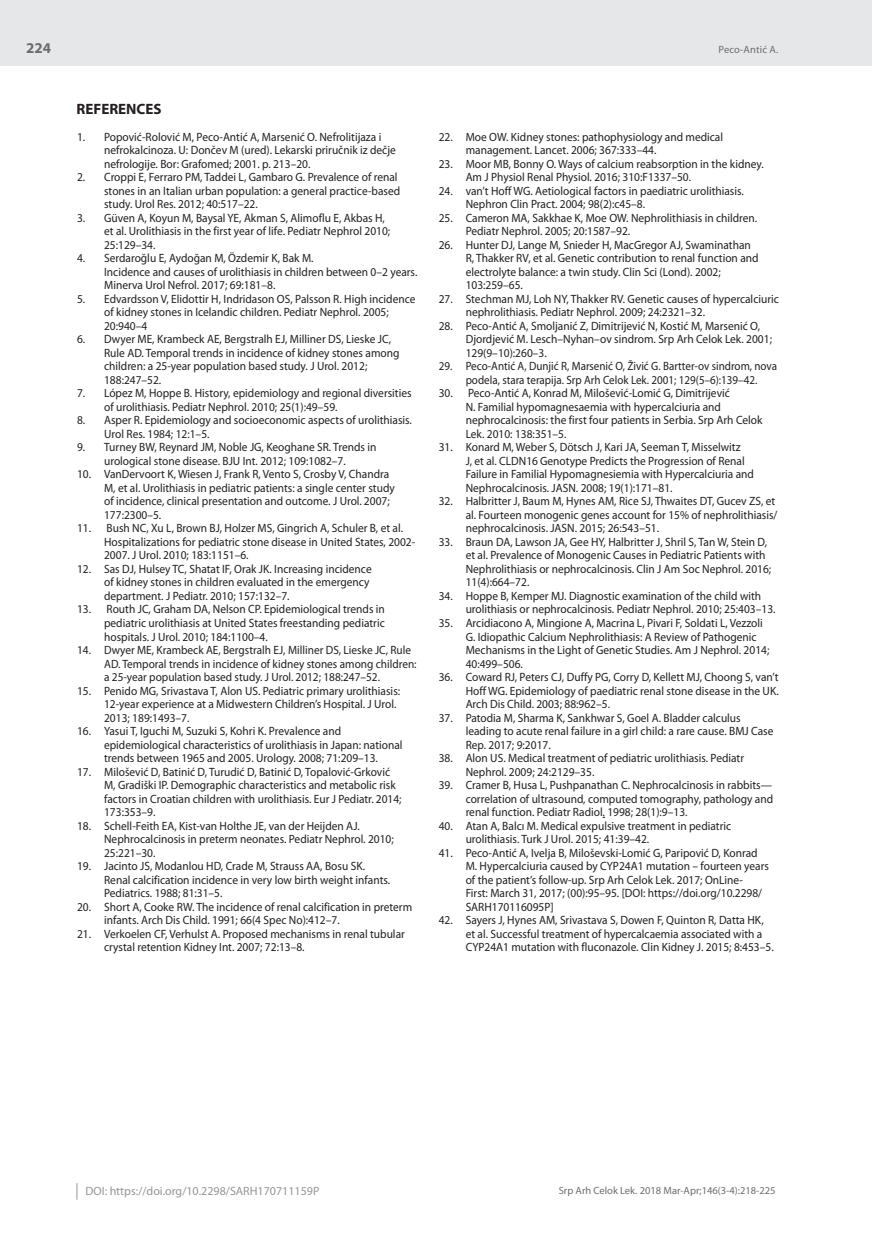
<style>
.page{position:relative;width:872px;height:1234px;background:#fff}
.page>*{position:absolute;margin:0;border:0;box-sizing:border-box;transform-origin:0 0}
.t1{font:700 15px "Myriad Pro";color:#231f20}
.t2{font:700 15px "Myriad Pro";color:#6c6d70}
.t3{font:12px/13.5px "Myriad Pro";color:#231f20;scale:.95 1}
.t4{font:12px/13.5px "Myriad Pro";color:#231f20;scale:.94 1}
.t5{font:12px/13.5px "Myriad Pro";color:#231f20;scale:.92 1}
.t6{font:12px "Myriad Pro";color:#939598}
.t7{font:10.5px "Myriad Pro";color:#6c6d70}
</style>
<div class="page">
<div style="left:0;top:0;width:872px;height:66px;background:#e6e7e9"></div>
<svg style="left:77px;top:1183px;width:1px;height:16px"></svg>
<p class="t2" style="left:26px;top:38px;width:26px">224</p>
<p class="t1" style="left:77px;top:99px;width:87px">REFERENCES</p>
<p class="t3" style="left:104px;top:130px;width:308px;text-indent:-27px">1. Popović-Rolović M, Peco-Antić A, Marsenić O. Nefrolitijaza i nefrokalcinoza. U: Dončev M (ured). Lekarski priručnik iz dečje nefrologije. Bor: Grafomed; 2001. p. 213–20.</p>
<p class="t3" style="left:104px;top:170px;width:313px;text-indent:-27px">2. Croppi E, Ferraro PM, Taddei L, Gambaro G. Prevalence of renal stones in an Italian urban population: a general practice-based study. Urol Res. 2012; 40:517–22.</p>
<p class="t3" style="left:104px;top:211px;width:303px;text-indent:-27px">3. Güven A, Koyun M, Baysal YE, Akman S, Alimoflu E, Akbas H, et al. Urolithiasis in the first year of life. Pediatr Nephrol 2010;<br>25:129–34.</p>
<p class="t3" style="left:104px;top:251px;width:331px;text-indent:-27px">4. Serdaroğlu E, Aydoğan M, Özdemir K, Bak M.<br>Incidence and causes of urolithiasis in children between 0–2 years.<br>Minerva Urol Nefrol. 2017; 69:181–8.</p>
<p class="t3" style="left:104px;top:292px;width:329px;text-indent:-27px">5. Edvardsson V, Elidottir H, Indridason OS, Palsson R. High incidence of kidney stones in Icelandic children. Pediatr Nephrol. 2005;<br>20:940–4</p>
<p class="t3" style="left:104px;top:332px;width:312px;text-indent:-27px">6. Dwyer ME, Krambeck AE, Bergstralh EJ, Milliner DS, Lieske JC, Rule AD. Temporal trends in incidence of kidney stones among children: a 25-year population based study. J Urol. 2012; 188:247–52.</p>
<p class="t3" style="left:104px;top:386px;width:325px;text-indent:-27px">7. López M, Hoppe B. History, epidemiology and regional diversities of urolithiasis. Pediatr Nephrol. 2010; 25(1):49–59.</p>
<p class="t3" style="left:104px;top:413px;width:325px;text-indent:-27px">8. Asper R. Epidemiology and socioeconomic aspects of urolithiasis.<br>Urol Res. 1984; 12:1–5.</p>
<p class="t3" style="left:77px;top:440px;width:316px;text-align:center">9. Turney BW, Reynard JM, Noble JG, Keoghane SR. Trends in urological stone disease. BJU Int. 2012; 109:1082–7.</p>
<p class="t3" style="left:104px;top:467px;width:307px;text-indent:-27px">10. VanDervoort K, Wiesen J, Frank R, Vento S, Crosby V, Chandra M, et al. Urolithiasis in pediatric patients: a single center study of incidence, clinical presentation and outcome. J Urol. 2007; 177:2300–5.</p>
<p class="t3" style="left:104px;top:521px;width:329px;text-indent:-27px">11. Bush NC, Xu L, Brown BJ, Holzer MS, Gingrich A, Schuler B, et al.<br>Hospitalizations for pediatric stone disease in United States, 2002-<br>2007. J Urol. 2010; 183:1151–6.</p>
<p class="t3" style="left:104px;top:562px;width:283px;text-indent:-27px">12. Sas DJ, Hulsey TC, Shatat IF, Orak JK. Increasing incidence of kidney stones in children evaluated in the emergency department. J Pediatr. 2010; 157:132–7.</p>
<p class="t3" style="left:104px;top:602px;width:297px;text-align:justify;text-indent:-27px">13. Routh JC, Graham DA, Nelson CP. Epidemiological trends in pediatric urolithiasis at United States freestanding pediatric hospitals. J Urol. 2010; 184:1100–4.</p>
<p class="t4" style="left:104px;top:643px;width:334px;text-indent:-27px">14. Dwyer ME, Krambeck AE, Bergstralh EJ, Milliner DS, Lieske JC, Rule<br>AD. Temporal trends in incidence of kidney stones among children: a 25-year population based study. J Urol. 2012; 188:247–52.</p>
<p class="t3" style="left:104px;top:683px;width:313px;text-indent:-27px">15. Penido MG, Srivastava T, Alon US. Pediatric primary urolithiasis:<br>12-year experience at a Midwestern Children’s Hospital. J Urol.<br>2013; 189:1493–7.</p>
<p class="t3" style="left:104px;top:724px;width:316px;text-indent:-27px">16. Yasui T, Iguchi M, Suzuki S, Kohri K. Prevalence and epidemiological characteristics of urolithiasis in Japan: national trends between 1965 and 2005. Urology. 2008; 71:209–13.</p>
<p class="t3" style="left:104px;top:764px;width:315px;text-indent:-27px">17. Milošević D, Batinić D, Turudić D, Batinić D, Topalović-Grković M, Gradiški IP. Demographic characteristics and metabolic risk factors in Croatian children with urolithiasis. Eur J Pediatr. 2014; 173:353–9.</p>
<p class="t3" style="left:104px;top:818px;width:306px;text-indent:-27px">18. Schell-Feith EA, Kist-van Holthe JE, van der Heijden AJ.<br>Nephrocalcinosis in preterm neonates. Pediatr Nephrol. 2010;<br>25:221–30.</p>
<p class="t3" style="left:104px;top:859px;width:303px;text-indent:-27px">19. Jacinto JS, Modanlou HD, Crade M, Strauss AA, Bosu SK.<br>Renal calcification incidence in very low birth weight infants.<br>Pediatrics. 1988; 81:31–5.</p>
<p class="t3" style="left:104px;top:899px;width:326px;text-indent:-27px">20. Short A, Cooke RW. The incidence of renal calcification in preterm infants. Arch Dis Child. 1991; 66(4 Spec No):412–7.</p>
<p class="t3" style="left:104px;top:926px;width:318px;text-indent:-27px">21. Verkoelen CF, Verhulst A. Proposed mechanisms in renal tubular crystal retention Kidney Int. 2007; 72:13–8.</p>
<p class="t7" style="left:718px;top:43px;width:61px">Peco-Antić A.</p>
<p class="t3" style="left:466px;top:130px;width:272px;text-indent:-27px">22. Moe OW. Kidney stones: pathophysiology and medical management. Lancet. 2006; 367:333–44.</p>
<p class="t3" style="left:466px;top:157px;width:315px;text-indent:-27px">23. Moor MB, Bonny O. Ways of calcium reabsorption in the kidney.<br>Am J Physiol Renal Physiol. 2016; 310:F1337–50.</p>
<p class="t3" style="left:466px;top:184px;width:294px;text-indent:-27px">24. van’t Hoff WG. Aetiological factors in paediatric urolithiasis.<br>Nephron Clin Pract. 2004; 98(2):c45–8.</p>
<p class="t3" style="left:466px;top:211px;width:308px;text-indent:-27px">25. Cameron MA, Sakkhae K, Moe OW. Nephrolithiasis in children.<br>Pediatr Nephrol. 2005; 20:1587–92.</p>
<p class="t3" style="left:466px;top:238px;width:310px;text-indent:-27px">26. Hunter DJ, Lange M, Snieder H, MacGregor AJ, Swaminathan R, Thakker RV, et al. Genetic contribution to renal function and electrolyte balance: a twin study. Clin Sci (Lond). 2002; 103:259–65.</p>
<p class="t3" style="left:466px;top:292px;width:331px;text-indent:-27px">27. Stechman MJ, Loh NY, Thakker RV. Genetic causes of hypercalciuric nephrolithiasis. Pediatr Nephrol. 2009; 24:2321–32.</p>
<p class="t3" style="left:466px;top:319px;width:324px;text-indent:-27px">28. Peco-Antić A, Smoljanić Z, Dimitrijević N, Kostić M, Marsenić O,<br>Djordjević M. Lesch–Nyhan–ov sindrom. Srp Arh Celok Lek. 2001;<br>129(9–10):260–3.</p>
<p class="t5" style="left:466px;top:359px;width:340px;text-indent:-27px">29. Peco-Antić A, Dunjić R, Marsenić O, Živić G. Bartter-ov sindrom, nova podela, stara terapija. Srp Arh Celok Lek. 2001; 129(5–6):139–42.</p>
<p class="t3" style="left:466px;top:386px;width:314px;text-indent:-27px">30. Peco-Antić A, Konrad M, Milošević-Lomić G, Dimitrijević<br>N. Familial hypomagnesaemia with hypercalciuria and nephrocalcinosis: the first four patients in Serbia. Srp Arh Celok Lek. 2010: 138:351–5.</p>
<p class="t3" style="left:466px;top:440px;width:305px;text-indent:-27px">31. Konard M, Weber S, Dötsch J, Kari JA, Seeman T, Misselwitz<br>J, et al. CLDN16 Genotype Predicts the Progression of Renal Failure in Familial Hypomagnesiemia with Hypercalciuria and Nephrocalcinosis. JASN. 2008; 19(1):171–81.</p>
<p class="t3" style="left:466px;top:494px;width:330px;text-indent:-27px">32. Halbritter J, Baum M, Hynes AM, Rice SJ, Thwaites DT, Gucev ZS, et al. Fourteen monogenic genes account for 15% of nephrolithiasis/ nephrocalcinosis. JASN. 2015; 26:543–51.</p>
<p class="t3" style="left:466px;top:535px;width:323px;text-indent:-27px">33. Braun DA, Lawson JA, Gee HY, Halbritter J, Shril S, Tan W, Stein D, et al. Prevalence of Monogenic Causes in Pediatric Patients with Nephrolithiasis or nephrocalcinosis. Clin J Am Soc Nephrol. 2016; 11(4):664–72.</p>
<p class="t3" style="left:466px;top:589px;width:328px;text-indent:-27px">34. Hoppe B, Kemper MJ. Diagnostic examination of the child with urolithiasis or nephrocalcinosis. Pediatr Nephrol. 2010; 25:403–13.</p>
<p class="t3" style="left:466px;top:616px;width:321px;text-indent:-27px">35. Arcidiacono A, Mingione A, Macrina L, Pivari F, Soldati L, Vezzoli G. Idiopathic Calcium Nephrolithiasis: A Review of Pathogenic Mechanisms in the Light of Genetic Studies. Am J Nephrol. 2014; 40:499–506.</p>
<p class="t3" style="left:466px;top:670px;width:331px;text-align:justify;text-indent:-27px">36. Coward RJ, Peters CJ, Duffy PG, Corry D, Kellett MJ, Choong S, van’t Hoff WG. Epidemiology of paediatric renal stone disease in the UK.<br>Arch Dis Child. 2003; 88:962–5.</p>
<p class="t3" style="left:466px;top:710px;width:325px;text-indent:-27px">37. Patodia M, Sharma K, Sankhwar S, Goel A. Bladder calculus leading to acute renal failure in a girl child: a rare cause. BMJ Case<br>Rep. 2017; 9:2017.</p>
<p class="t3" style="left:466px;top:751px;width:294px;text-indent:-27px">38. Alon US. Medical treatment of pediatric urolithiasis. Pediatr<br>Nephrol. 2009; 24:2129–35.</p>
<p class="t3" style="left:466px;top:778px;width:325px;text-align:justify;text-indent:-27px">39. Cramer B, Husa L, Pushpanathan C. Nephrocalcinosis in rabbits— correlation of ultrasound, computed tomography, pathology and renal function. Pediatr Radiol. 1998; 28(1):9–13.</p>
<p class="t3" style="left:466px;top:818px;width:281px;text-indent:-27px">40. Atan A, Balcı M. Medical expulsive treatment in pediatric urolithiasis. Turk J Urol. 2015; 41:39–42.</p>
<p class="t3" style="left:466px;top:845px;width:321px;text-indent:-27px">41. Peco-Antić A, Ivelja B, Miloševski-Lomić G, Paripović D, Konrad M. Hypercalciuria caused by CYP24A1 mutation – fourteen years of the patient’s follow-up. Srp Arh Celok Lek. 2017; OnLine-<br>First: March 31, 2017; (00):95–95. [DOI: https://doi.org/10.2298/ SARH170116095P]</p>
<p class="t3" style="left:466px;top:913px;width:326px;text-indent:-27px">42. Sayers J, Hynes AM, Srivastava S, Dowen F, Quinton R, Datta HK, et al. Successful treatment of hypercalcaemia associated with a<br>CYP24A1 mutation with fluconazole. Clin Kidney J. 2015; 8:453–5.</p>
<p class="t6" style="left:86px;top:1183px;width:235px">DOI: https://doi.org/10.2298/SARH170711159P</p>
<p class="t7" style="left:559px;top:1184px;width:218px">Srp Arh Celok Lek. 2018 Mar-Apr;146(3-4):218-225</p>
</div>
